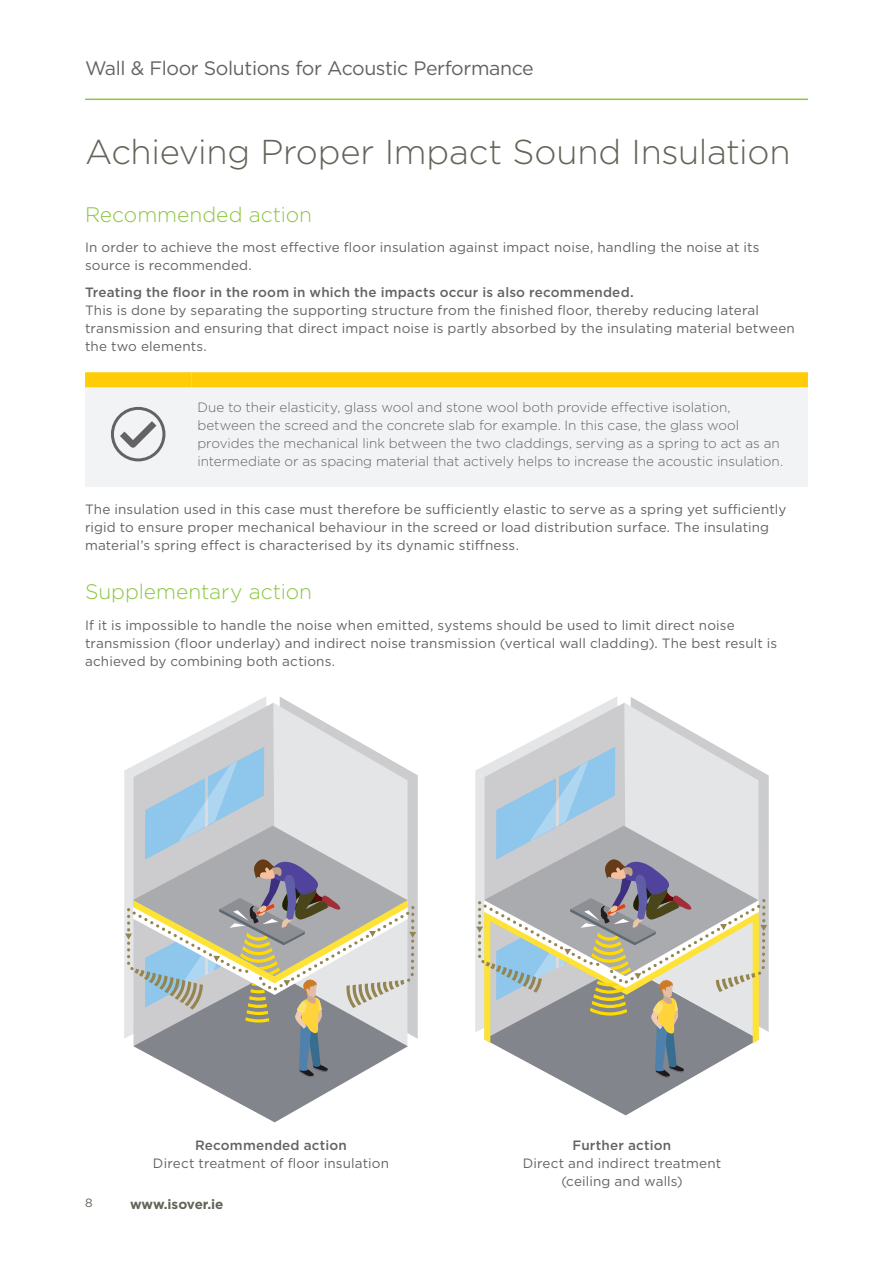
<style>
.page{position:relative;width:893px;height:1263px;background:#fff}
.page>*{position:absolute;margin:0;border:0;box-sizing:border-box;transform-origin:0 0}
.Chapter_Headings{font:300 34.5px "Gotham";letter-spacing:-.01em;color:#636358}
.Sub_Head_-_New{font:300 21px "Gotham";color:#8bc63e}
.t1{font:19.5px "Gotham";letter-spacing:-.02em;color:#636366}
.Body_Text_-_New{font:13.5px/18px "Gotham";letter-spacing:.01em;color:#636366}
.Body_Text_-_New-2{font:300 13.5px/18px "Gotham";color:#636366}
.t2{font:700 13.5px "Gotham";letter-spacing:-.005em;color:#636358}
.t3{font:12px "Gotham";color:#636358}
.s1{font-weight:500}
</style>
<div class="page">
<div style="left:85px;top:387px;width:723px;height:100px;background:#f2f3f4"></div>
<div style="left:85px;top:372px;width:106px;height:15px;background:#fecd08"></div>
<div style="left:191px;top:372px;width:617px;height:15px;background:#fecd08"></div>
<div style="left:111px;top:407px;width:54px;height:54px;border:3px solid #636366;border-radius:50%"></div>
<svg style="left:113px;top:414px;width:50px;height:40px"></svg>
<svg style="left:280px;top:697px;width:138px;height:342px"></svg>
<svg style="left:124px;top:697px;width:142px;height:341px"></svg>
<svg style="left:275px;top:703px;width:133px;height:44px"></svg>
<svg style="left:133px;top:703px;width:142px;height:44px"></svg>
<svg style="left:125px;top:747px;width:291px;height:375px;background:#bfc2c2"></svg>
<svg style="left:631px;top:697px;width:138px;height:335px"></svg>
<svg style="left:475px;top:697px;width:142px;height:335px"></svg>
<svg style="left:476px;top:703px;width:291px;height:412px"></svg>
<hr style="left:85px;top:99px;width:723px;height:1px;background:#8bc63e">
<h3 class="t1" style="left:85px;top:56px;width:450px">Wall &amp; Floor Solutions for Acoustic Performance</h3>
<p class="Chapter_Headings" style="left:85px;top:130px;width:707px">Achieving Proper Impact Sound Insulation</p>
<p class="Sub_Head_-_New" style="left:85px;top:201px;width:229px">Recommended action</p>
<p class="Body_Text_-_New" style="left:85px;top:238px;width:676px">In order to achieve the most effective floor insulation against impact noise, handling the noise at its source is recommended.</p>
<p class="Body_Text_-_New" style="left:85px;top:283px;width:711px"><span class="s1">Treating the floor in the room in which the impacts occur is also recommended.<br></span>This is done by separating the supporting structure from the finished floor, thereby reducing lateral transmission and ensuring that direct impact noise is partly absorbed by the insulating material between the two elements.</p>
<p class="Body_Text_-_New-2" style="left:197px;top:398px;width:587px">Due to their elasticity, glass wool and stone wool both provide effective isolation, between the screed and the concrete slab for example. In this case, the glass wool provides the mechanical link between the two claddings, serving as a spring to act as an intermediate or as spacing material that actively helps to increase the acoustic insulation.</p>
<p class="Body_Text_-_New" style="left:85px;top:499px;width:703px">The insulation used in this case must therefore be sufficiently elastic to serve as a spring yet sufficiently rigid to ensure proper mechanical behaviour in the screed or load distribution surface. The insulating material’s spring effect is characterised by its dynamic stiffness.</p>
<p class="Sub_Head_-_New" style="left:85px;top:578px;width:229px">Supplementary action</p>
<p class="Body_Text_-_New" style="left:85px;top:616px;width:694px">If it is impossible to handle the noise when emitted, systems should be used to limit direct noise transmission (floor underlay) and indirect noise transmission (vertical wall cladding). The best result is achieved by combining both actions.</p>
<p class="Body_Text_-_New" style="left:153px;top:1136px;width:237px;text-align:center"><span class="s1">Recommended action<br></span>Direct treatment of floor insulation</p>
<p class="Body_Text_-_New" style="left:523px;top:1136px;width:200px;text-align:center"><span class="s1">Further action<br></span>Direct and indirect treatment (ceiling and walls)</p>
<p class="t3" style="left:85px;top:1195px;width:9px">8</p>
<p class="t2" style="left:130px;top:1195px;width:95px">www.isover.ie</p>
</div>
